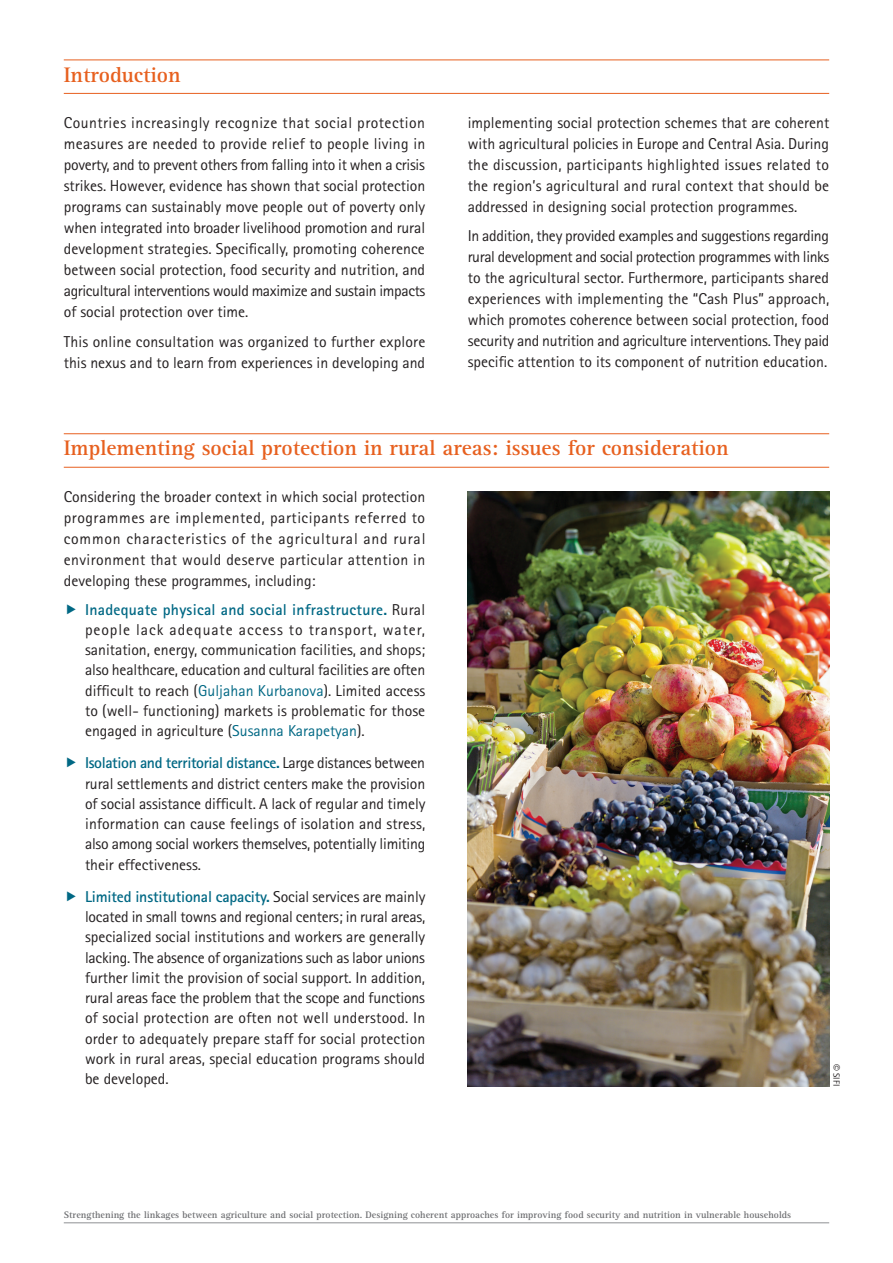
<style>
.page{position:relative;width:893px;height:1263px;background:#fff}
.page>*{position:absolute;margin:0;border:0;box-sizing:border-box;transform-origin:0 0}
.t1{font:700 21.75px "Rotis Serif";color:#e7601f}
.t2{font:15.75px/21px "Rotis Sans Serif";color:#231f20;text-align:justify}
.t3{font:700 9.75px "Rotis Serif";letter-spacing:.005em;color:#6c6d70}
.t4{font:9px "Rotis Sans Serif";color:#231f20}
.s1{font-weight:700;color:#006884}
.s2{color:#006884}
.s3{font-size:13.5px}
</style>
<div class="page">
<hr style="left:64px;top:1222px;width:765px;height:1px;background:#939598">
<hr style="left:64px;top:60px;width:765px;height:1px;background:#e7601f">
<hr style="left:64px;top:93px;width:765px;height:1px;background:#e7601f">
<hr style="left:64px;top:433px;width:765px;height:1px;background:#e7601f">
<hr style="left:64px;top:467px;width:765px;height:1px;background:#e7601f">
<img style="left:468px;top:491px;width:361px;height:595px">
<h1 class="t1" style="left:64px;top:62px;width:118px">Introduction</h1>
<p class="t2" style="left:64px;top:112px;width:363px">Countries increasingly recognize that social protection measures are needed to provide relief to people living in poverty, and to prevent others from falling into it when a crisis strikes. However, evidence has shown that social protection programs can sustainably move people out of poverty only when integrated into broader livelihood promotion and rural development strategies. Specifically, promoting coherence between social protection, food security and nutrition, and agricultural interventions would maximize and sustain impacts of social protection over time.</p>
<p class="t2" style="left:64px;top:331px;width:363px">This online consultation was organized to further explore this nexus and to learn from experiences in developing and</p>
<p class="t2" style="left:468px;top:112px;width:363px">implementing social protection schemes that are coherent with agricultural policies in Europe and Central Asia. During the discussion, participants highlighted issues related to the region’s agricultural and rural context that should be addressed in designing social protection programmes.</p>
<p class="t2" style="left:468px;top:226px;width:363px">In addition, they provided examples and suggestions regarding rural development and social protection programmes with links to the agricultural sector. Furthermore, participants shared experiences with implementing the “Cash Plus” approach, which promotes coherence between social protection, food security and nutrition and agriculture interventions. They paid specific attention to its component of nutrition education.</p>
<h1 class="t1" style="left:64px;top:435px;width:666px">Implementing social protection in rural areas: issues for consideration</h1>
<p class="t2" style="left:64px;top:486px;width:363px">Considering the broader context in which social protection programmes are implemented, participants referred to common characteristics of the agricultural and rural environment that would deserve particular attention in developing these programmes, including:</p>
<p class="t2" style="left:85px;top:599px;width:342px;line-height:20.2px"><span class="s1">Inadequate physical and social infrastructure.</span> Rural people lack adequate access to transport, water, sanitation, energy, communication facilities, and shops; also healthcare, education and cultural facilities are often difficult to reach (<span class="s2">Guljahan Kurbanova</span>). Limited access to (well- functioning) markets is problematic for those engaged in agriculture (<span class="s2">Susanna Karapetyan</span>).</p>
<p class="t2" style="left:85px;top:753px;width:342px;line-height:20.2px"><span class="s1">Isolation and territorial distance.</span> Large distances between rural settlements and district centers make the provision of social assistance difficult. A lack of regular and timely information can cause feelings of isolation and stress, also among social workers themselves, potentially limiting their effectiveness.</p>
<p class="t2" style="left:85px;top:886px;width:342px;line-height:20.2px"><span class="s1">Limited institutional capacity.</span> Social services are mainly located in small towns and regional centers; in rural areas, specialized social institutions and workers are generally lacking. The absence of organizations such as labor unions further limit the provision of social support. In addition, rural areas face the problem that the scope and functions of social protection are often not well understood. In order to adequately prepare staff for social protection work in rural areas, special education programs should be developed.</p>
<p class="t4" style="left:842px;top:1064px;width:24px;rotate:90deg"><span class="s3">©</span> SIFI</p>
<p class="t3" style="left:64px;top:1209px;width:729px">Strengthening the linkages between agriculture and social protection. Designing coherent approaches for improving food security and nutrition in vulnerable households</p>
</div>
